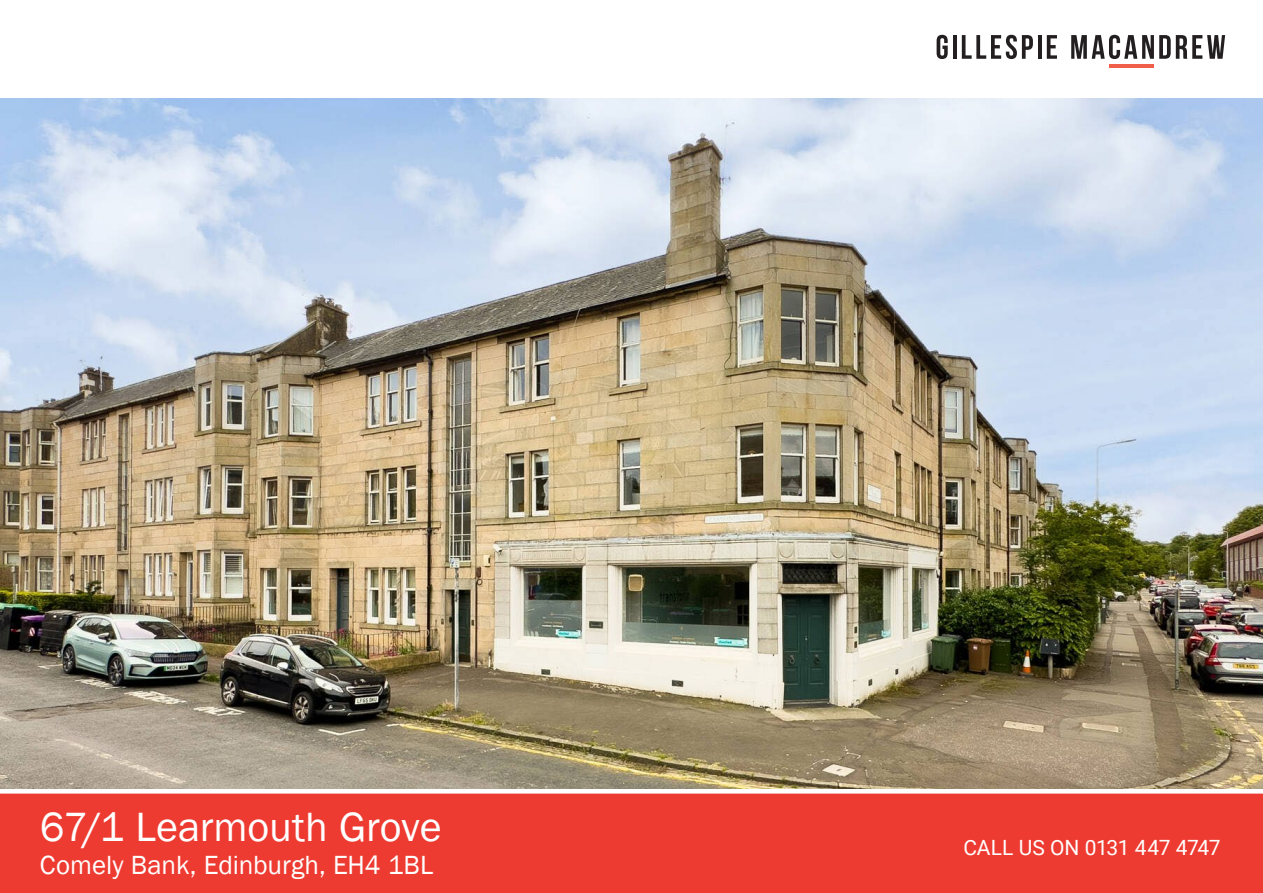
<style>
.page{position:relative;width:1263px;height:893px;background:#fff}
.page>*{position:absolute;margin:0;border:0;box-sizing:border-box;transform-origin:0 0}
._1_address{font:42px "Franklin Gothic";letter-spacing:-.005em;color:#fff}
._1_address-2{font:27px "Franklin Gothic";letter-spacing:-.005em;color:#fff}
.t1{font:21px "Roboto";letter-spacing:-.02em;color:#fff}
</style>
<div class="page">
<div style="left:0;top:794px;width:1263px;height:99px;background:#ee3b31"></div>
<img style="left:1px;top:99px;width:1262px;height:690px">
<hr style="left:1109px;top:64px;width:45px;height:4px;background:#f15e4a">
<svg style="left:936px;top:35px;width:12px;height:24px"></svg>
<hr style="left:953px;top:35px;width:3px;height:24px;background:#231f20">
<svg style="left:962px;top:35px;width:71px;height:24px"></svg>
<hr style="left:1038px;top:35px;width:3px;height:24px;background:#231f20">
<svg style="left:1047px;top:35px;width:10px;height:24px"></svg>
<svg style="left:1071px;top:35px;width:154px;height:24px"></svg>
<p class="_1_address" style="left:40px;top:801px;width:403px">67/1 Learmouth Grove</p>
<p class="_1_address-2" style="left:40px;top:848px;width:395px">Comely Bank, Edinburgh, EH4 1BL</p>
<p class="t1" style="left:963px;top:833px;width:259px">CALL US ON 0131 447 4747</p>
</div>
